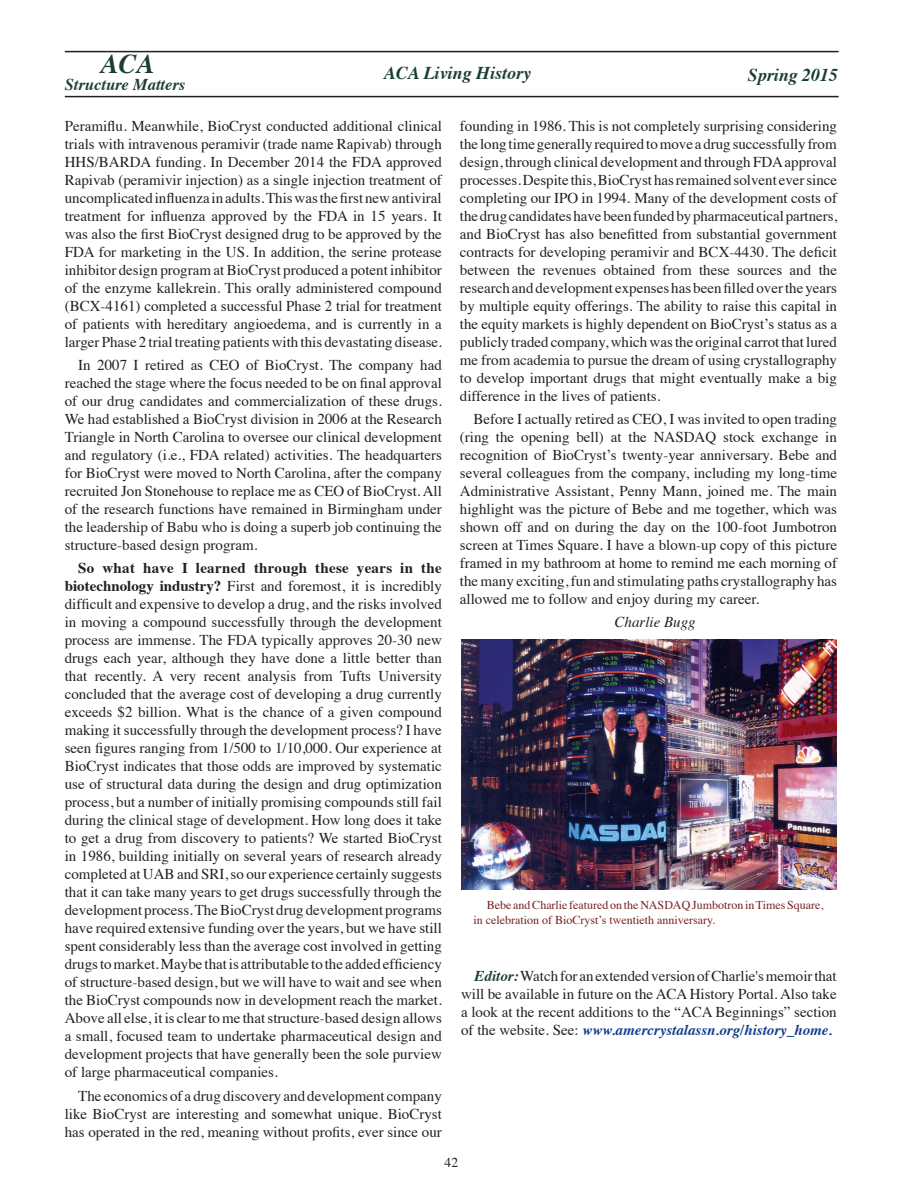
<style>
.page{position:relative;width:918px;height:1188px;background:#fff}
.page>*{position:absolute;margin:0;border:0;box-sizing:border-box;transform-origin:0 0}
.t1{font:italic 700 27px "Times";color:#1b3e34}
.body_text_new{font:italic 700 18px "Times";color:#1b3e34}
.t2{font:italic 700 16.5px "Times";color:#1b3e34}
.body_text_new-2{font:15px/18px "Times";color:#231f20;text-align:justify}
.body_text_new-3{font:italic 15px "Times";color:#231f20}
.t3{font:13.5px "Times";color:#231f20}
.body_text_new-4{font:12px/15px "Times";color:#762023}
.s1{font-weight:700}
.s2{font-weight:700;font-style:italic;color:#1b3e34}
.s3{font-weight:700;font-style:italic;color:#103d8c}
</style>
<div class="page">
<hr style="left:65px;top:96px;width:774px;height:1px;background:#231f20">
<hr style="left:65px;top:51px;width:774px;height:1px;background:#231f20">
<img style="left:461px;top:639px;width:376px;height:251px">
<h1 class="t1" style="left:101px;top:39px;width:56px">ACA</h1>
<p class="t2" style="left:65px;top:69px;width:122px">Structure Matters</p>
<p class="body_text_new-2" style="left:65px;top:115px;width:379px">Peramiflu. Meanwhile, BioCryst conducted additional clinical trials with intravenous peramivir (trade name Rapivab) through HHS/BARDA funding. In December 2014 the FDA approved Rapivab (peramivir injection) as a single injection treatment of uncomplicated influenza in adults. This was the first new antiviral treatment for influenza approved by the FDA in 15 years. It was also the first BioCryst designed drug to be approved by the FDA for marketing in the US. In addition, the serine protease inhibitor design program at BioCryst produced a potent inhibitor of the enzyme kallekrein. This orally administered compound (BCX-4161) completed a successful Phase 2 trial for treatment of patients with hereditary angioedema, and is currently in a larger Phase 2 trial treating patients with this devastating disease.</p>
<p class="body_text_new-2" style="left:65px;top:355px;width:379px;text-indent:14px">In 2007 I retired as CEO of BioCryst. The company had reached the stage where the focus needed to be on final approval of our drug candidates and commercialization of these drugs.<br>We had established a BioCryst division in 2006 at the Research Triangle in North Carolina to oversee our clinical development and regulatory (i.e., FDA related) activities. The headquarters for BioCryst were moved to North Carolina, after the company recruited Jon Stonehouse to replace me as CEO of BioCryst. All of the research functions have remained in Birmingham under the leadership of Babu who is doing a superb job continuing the structure-based design program.</p>
<p class="body_text_new-2" style="left:65px;top:558px;width:379px;text-indent:14px"><span class="s1">So what have I learned through these years in the biotechnology industry?</span> First and foremost, it is incredibly difficult and expensive to develop a drug, and the risks involved in moving a compound successfully through the development process are immense. The FDA typically approves 20-30 new drugs each year, although they have done a little better than that recently. A very recent analysis from Tufts University concluded that the average cost of developing a drug currently exceeds $2 billion. What is the chance of a given compound making it successfully through the development process? I have seen figures ranging from 1/500 to 1/10,000. Our experience at BioCryst indicates that those odds are improved by systematic use of structural data during the design and drug optimization process, but a number of initially promising compounds still fail during the clinical stage of development. How long does it take to get a drug from discovery to patients? We started BioCryst in 1986, building initially on several years of research already completed at UAB and SRI, so our experience certainly suggests that it can take many years to get drugs successfully through the development process. The BioCryst drug development programs have required extensive funding over the years, but we have still spent considerably less than the average cost involved in getting drugs to market. Maybe that is attributable to the added efficiency of structure-based design, but we will have to wait and see when the BioCryst compounds now in development reach the market.<br>Above all else, it is clear to me that structure-based design allows a small, focused team to undertake pharmaceutical design and development projects that have generally been the sole purview of large pharmaceutical companies.</p>
<p class="body_text_new-2" style="left:65px;top:1085px;width:379px;text-indent:14px">The economics of a drug discovery and development company like BioCryst are interesting and somewhat unique. BioCryst has operated in the red, meaning without profits, ever since our</p>
<p class="body_text_new" style="left:384px;top:56px;width:149px">ACA Living History</p>
<p class="body_text_new" style="left:748px;top:58px;width:92px">Spring 2015</p>
<p class="body_text_new-2" style="left:460px;top:115px;width:379px">founding in 1986. This is not completely surprising considering the long time generally required to move a drug successfully from design, through clinical development and through FDA approval processes. Despite this, BioCryst has remained solvent ever since completing our IPO in 1994. Many of the development costs of the drug candidates have been funded by pharmaceutical partners, and BioCryst has also benefitted from substantial government contracts for developing peramivir and BCX-4430. The deficit between the revenues obtained from these sources and the research and development expenses has been filled over the years by multiple equity offerings. The ability to raise this capital in the equity markets is highly dependent on BioCryst’s status as a publicly traded company, which was the original carrot that lured me from academia to pursue the dream of using crystallography to develop important drugs that might eventually make a big difference in the lives of patients.</p>
<p class="body_text_new-2" style="left:460px;top:409px;width:379px;text-indent:14px">Before I actually retired as CEO, I was invited to open trading (ring the opening bell) at the NASDAQ stock exchange in recognition of BioCryst’s twenty-year anniversary. Bebe and several colleagues from the company, including my long-time Administrative Assistant, Penny Mann, joined me. The main highlight was the picture of Bebe and me together, which was shown off and on during the day on the 100-foot Jumbotron screen at Times Square. I have a blown-up copy of this picture framed in my bathroom at home to remind me each morning of the many exciting, fun and stimulating paths crystallography has allowed me to follow and enjoy during my career.</p>
<p class="body_text_new-3" style="left:615px;top:609px;width:83px">Charlie Bugg</p>
<p class="body_text_new-4" style="left:473px;top:896px;width:351px;text-indent:14px">Bebe and Charlie featured on the NASDAQ Jumbotron in Times Square, in celebration of BioCryst’s twentieth anniversary.</p>
<p class="body_text_new-2" style="left:461px;top:966px;width:377px;text-indent:14px"><span class="s2">Editor:</span> Watch for an extended version of Charlie's memoir that will be available in future on the ACA History Portal. Also take a look at the recent additions to the “ACA Beginnings” section of the website. See: <span class="s3">www.amercrystalassn.org/history_home.</span></p>
<p class="t3" style="left:445px;top:1150px;width:15px">42</p>
</div>
